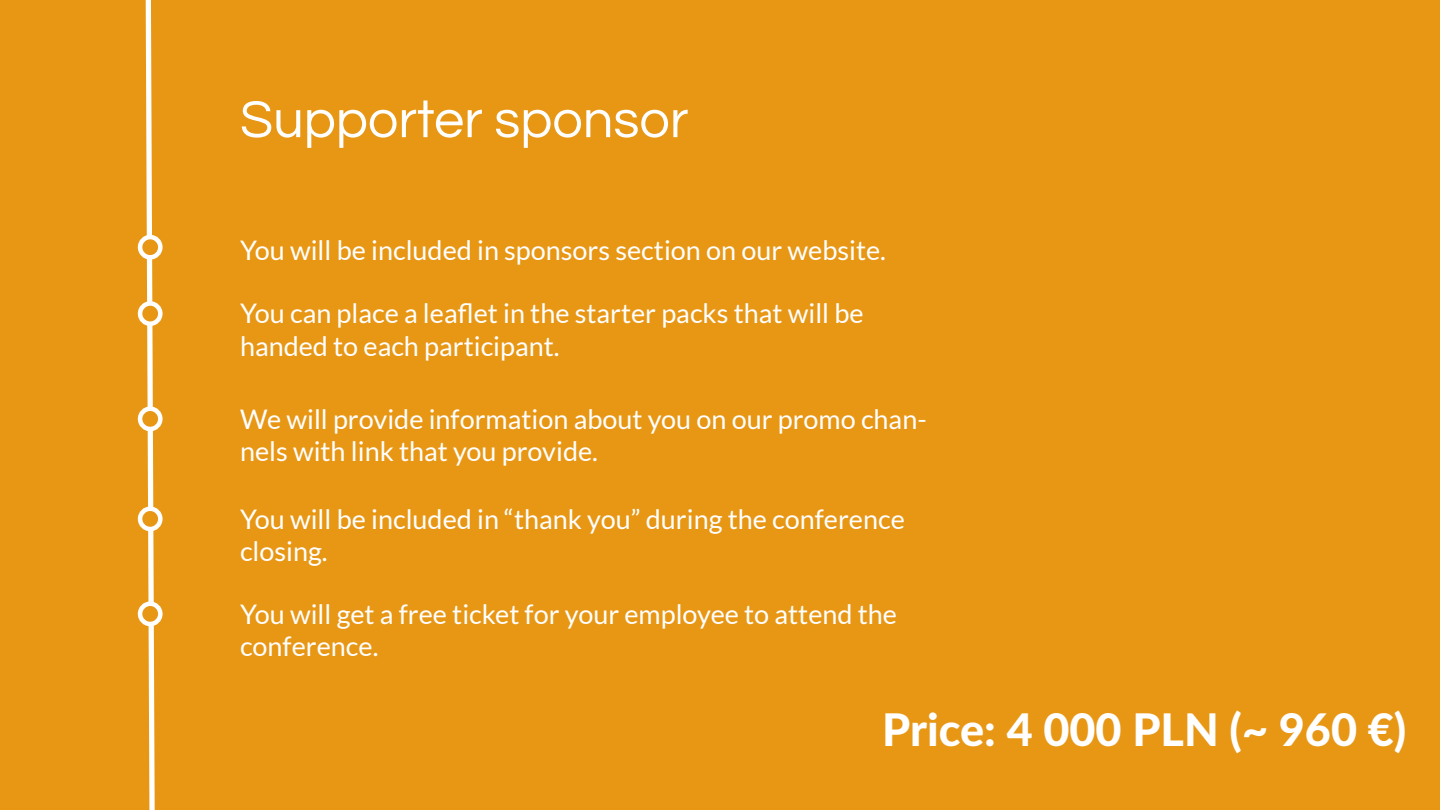
<style>
.page{position:relative;width:1440px;height:810px;background:#e89715}
.page>*{position:absolute;margin:0;border:0;box-sizing:border-box;transform-origin:0 0}
.t1{font:54px "Questrial";color:#fff}
.t2{font:800 45px "Lato";color:#fff}
.t3{font:27px/32.4px "Lato";color:#fff}
</style>
<div class="page">
<svg style="left:143px;top:0;width:14px;height:810px"></svg>
<svg style="left:140px;top:237px;width:20px;height:20px"></svg>
<div style="left:138px;top:235px;width:25px;height:25px;border:4px solid #fff;border-radius:50%"></div>
<svg style="left:140px;top:303px;width:20px;height:21px"></svg>
<div style="left:138px;top:301px;width:25px;height:25px;border:4px solid #fff;border-radius:50%"></div>
<svg style="left:140px;top:409px;width:20px;height:20px"></svg>
<div style="left:138px;top:406px;width:25px;height:25px;border:4px solid #fff;border-radius:50%"></div>
<svg style="left:140px;top:509px;width:20px;height:20px"></svg>
<div style="left:138px;top:507px;width:25px;height:24px;border:4px solid #fff;border-radius:50%"></div>
<svg style="left:140px;top:604px;width:20px;height:20px"></svg>
<div style="left:138px;top:602px;width:25px;height:24px;border:4px solid #fff;border-radius:50%"></div>
<h1 class="t1" style="left:240px;top:93px;width:450px">Supporter sponsor</h1>
<p class="t3" style="left:240px;top:234px;width:648px">You will be included in sponsors section on our website.</p>
<p class="t3" style="left:240px;top:297px;width:625px">You can place a leaflet in the starter packs that will be handed to each participant.</p>
<p class="t3" style="left:240px;top:402px;width:688px">We will provide information about you on our promo chan&shy;nels with link that you provide.</p>
<p class="t3" style="left:240px;top:503px;width:666px">You will be included in “thank you” during the conference closing.</p>
<p class="t3" style="left:240px;top:597px;width:659px">You will get a free ticket for your employee to attend the conference.</p>
<h2 class="t2" style="left:882px;top:696px;width:526px">Price: 4 000 PLN (~ 960 €)</h2>
</div>
